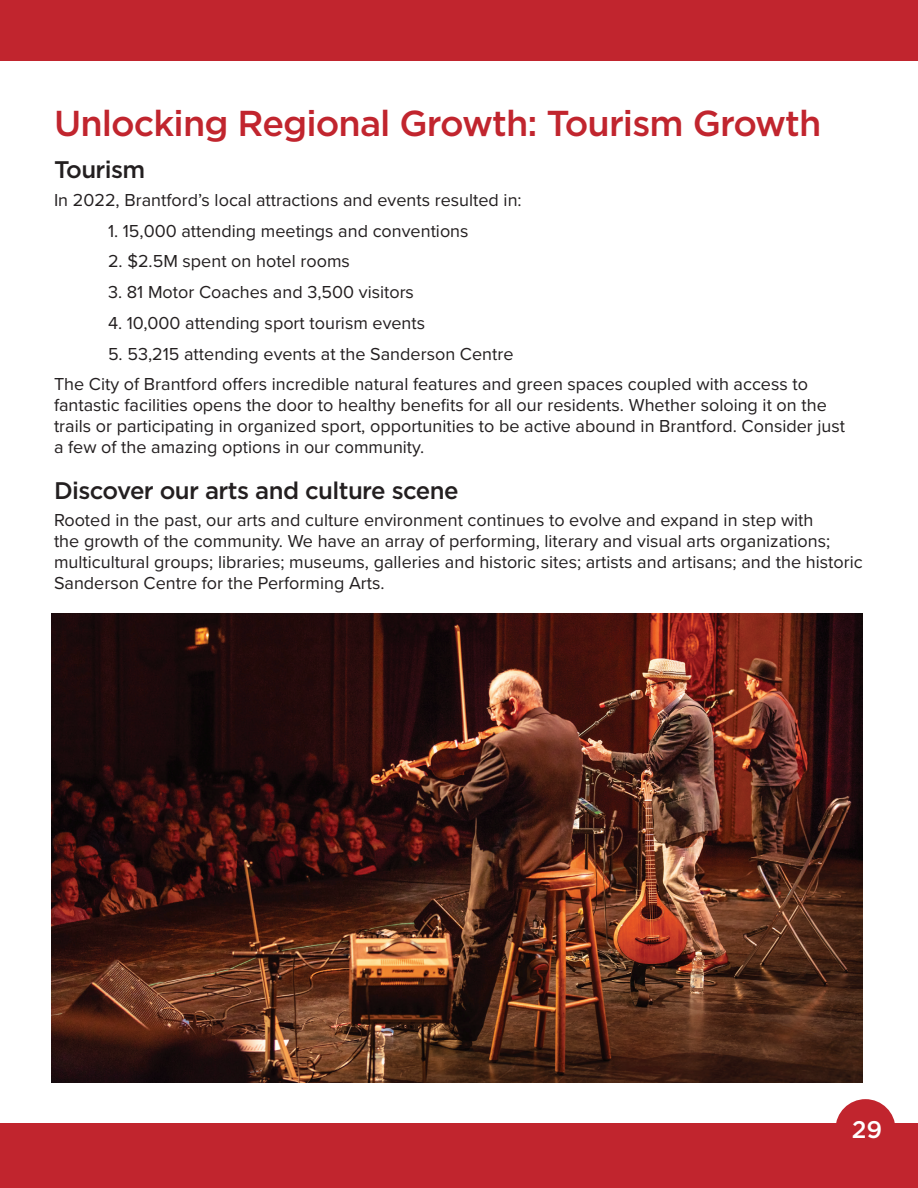
<style>
.page{position:relative;width:918px;height:1188px;background:#fff}
.page>*{position:absolute;margin:0;border:0;box-sizing:border-box;transform-origin:0 0}
.t1{font:500 36px "Gotham";letter-spacing:-.025em;color:#c1252e}
.t2{font:500 24px "Gotham";letter-spacing:-.025em;color:#231f20}
.t3{font:500 24px "Gotham";color:#fff}
.t4{font:18px/21px "Proxima Nova";color:#231f20}
</style>
<div class="page">
<div style="left:0;top:1123px;width:918px;height:65px;background:#c1252e"></div>
<div style="left:835px;top:1099px;width:60px;height:60px;background:#c1252e;border-radius:50%"></div>
<div style="left:0;top:0;width:918px;height:61px;background:#c1252e"></div>
<img style="left:52px;top:613px;width:811px;height:469px">
<h1 class="t1" style="left:54px;top:100px;width:769px">Unlocking Regional Growth: Tourism Growth</h1>
<h2 class="t2" style="left:54px;top:154px;width:93px">Tourism</h2>
<p class="t4" style="left:54px;top:189px;width:469px">In 2022, Brantford’s local attractions and events resulted in:</p>
<p class="t4" style="left:108px;top:219px;width:362px">1. 15,000 attending meetings and conventions</p>
<p class="t4" style="left:108px;top:250px;width:243px">2. $2.5M spent on hotel rooms</p>
<p class="t4" style="left:108px;top:281px;width:308px">3. 81 Motor Coaches and 3,500 visitors</p>
<p class="t4" style="left:108px;top:312px;width:319px">4. 10,000 attending sport tourism events</p>
<p class="t4" style="left:54px;top:337px;width:756px;line-height:30.8px;text-indent:54px">5. 53,215 attending events at the Sanderson Centre<br>The City of Brantford offers incredible natural features and green spaces coupled with access to</p>
<p class="t4" style="left:54px;top:394px;width:793px">fantastic facilities opens the door to healthy benefits for all our residents. Whether soloing it on the trails or participating in organized sport, opportunities to be active abound in Brantford. Consider just a few of the amazing options in our community.</p>
<h2 class="t2" style="left:54px;top:475px;width:406px">Discover our arts and culture scene</h2>
<p class="t4" style="left:54px;top:509px;width:810px">Rooted in the past, our arts and culture environment continues to evolve and expand in step with<br>the growth of the community. We have an array of performing, literary and visual arts organizations; multicultural groups; libraries; museums, galleries and historic sites; artists and artisans; and the historic Sanderson Centre for the Performing Arts.</p>
<h2 class="t3" style="left:852px;top:1114px;width:32px">29</h2>
</div>
